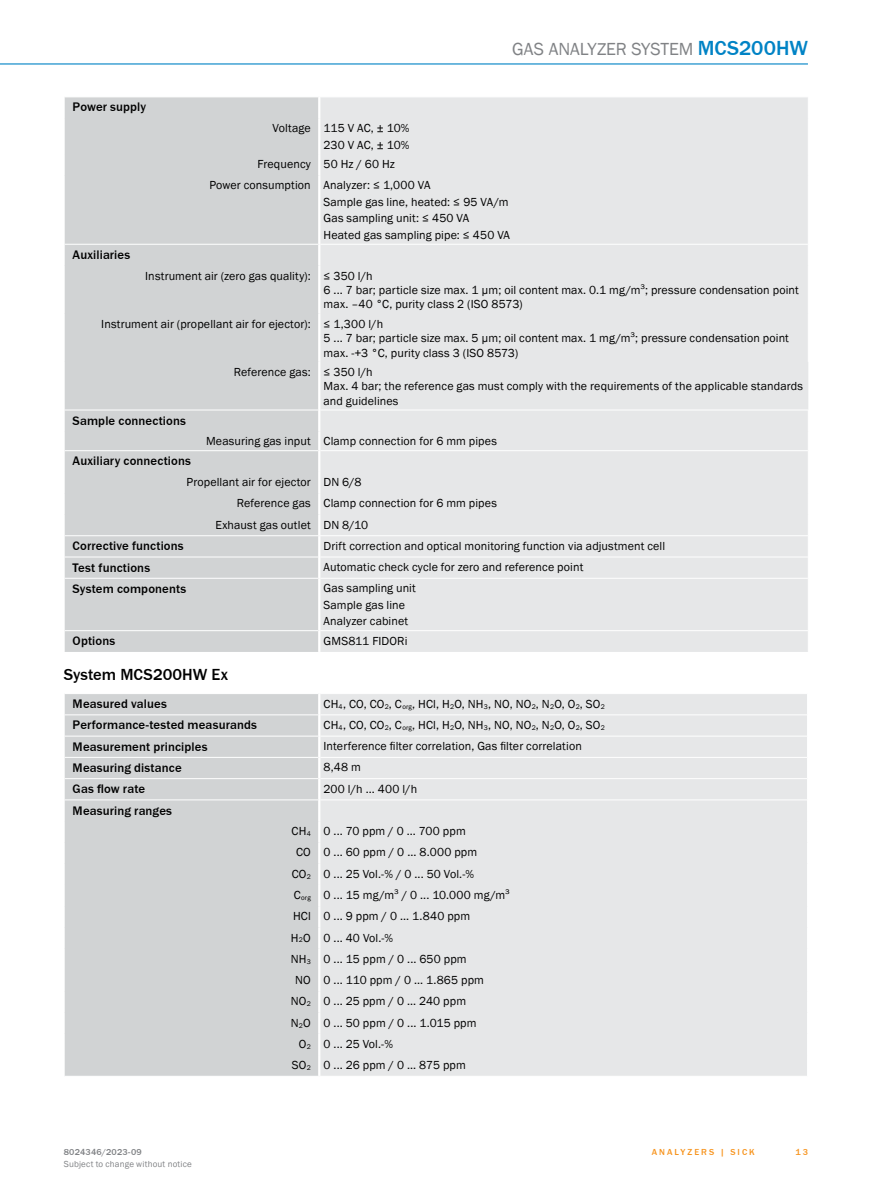
<style>
.page{position:relative;width:893px;height:1188px;background:#fff}
.page>*{position:absolute;margin:0;border:0;box-sizing:border-box;transform-origin:0 0}
.t1{font:18px "SICK Franklin";letter-spacing:-.005em;color:#808285}
.t2{font:500 16.5px "SICK Franklin";letter-spacing:.005em;color:#000}
.t3{font:500 12.75px "SICK Franklin";letter-spacing:.01em;color:#000}
.t4{font:12px/14.4px "SICK Franklin";letter-spacing:.01em;color:#000}
.t5{font:9px "SICK Franklin";letter-spacing:.02em;color:#808285}
.t6{font:500 9px "SICK Franklin";letter-spacing:.225em;color:#f7941e}
.t7{font:500 9px "SICK Franklin";letter-spacing:.02em;color:#808285}
.s1{font-weight:500;font-size:21px;color:#0083c5}
.s2{font-size:6.9px}
</style>
<div class="page">
<div style="left:65px;top:98px;width:253px;height:554px;background:#d1d3d4"></div>
<div style="left:320px;top:98px;width:488px;height:554px;background:#e6e7e8"></div>
<hr style="left:65px;top:557px;width:253px;height:1px;background:#fff">
<hr style="left:320px;top:557px;width:488px;height:1px;background:#fff">
<hr style="left:65px;top:578px;width:253px;height:1px;background:#fff">
<hr style="left:320px;top:578px;width:488px;height:1px;background:#fff">
<hr style="left:65px;top:630px;width:253px;height:1px;background:#fff">
<svg style="left:64px;top:631px;width:1px;height:21px"></svg>
<hr style="left:320px;top:630px;width:488px;height:1px;background:#fff">
<svg style="left:64px;top:97px;width:1px;height:21px"></svg>
<svg style="left:64px;top:154px;width:1px;height:21px"></svg>
<hr style="left:65px;top:244px;width:253px;height:1px;background:#fff">
<svg style="left:64px;top:244px;width:1px;height:22px"></svg>
<hr style="left:320px;top:244px;width:488px;height:1px;background:#fff">
<hr style="left:65px;top:410px;width:253px;height:1px;background:#fff">
<hr style="left:320px;top:410px;width:488px;height:1px;background:#fff">
<hr style="left:65px;top:450px;width:253px;height:1px;background:#fff">
<hr style="left:320px;top:450px;width:488px;height:1px;background:#fff">
<svg style="left:64px;top:410px;width:1px;height:168px"></svg>
<hr style="left:65px;top:535px;width:254px;height:1px;background:#fff">
<hr style="left:319px;top:535px;width:489px;height:1px;background:#fff">
<div style="left:65px;top:694px;width:253px;height:382px;background:#d1d3d4"></div>
<div style="left:320px;top:694px;width:487px;height:382px;background:#e6e7e8"></div>
<hr style="left:65px;top:714px;width:253px;height:1px;background:#fff">
<hr style="left:320px;top:714px;width:487px;height:1px;background:#fff">
<hr style="left:65px;top:736px;width:253px;height:1px;background:#fff">
<hr style="left:320px;top:736px;width:487px;height:1px;background:#fff">
<hr style="left:65px;top:757px;width:253px;height:1px;background:#fff">
<hr style="left:320px;top:757px;width:487px;height:1px;background:#fff">
<hr style="left:65px;top:778px;width:253px;height:1px;background:#fff">
<hr style="left:320px;top:778px;width:487px;height:1px;background:#fff">
<hr style="left:65px;top:800px;width:253px;height:1px;background:#fff">
<hr style="left:320px;top:800px;width:487px;height:1px;background:#fff">
<svg style="left:64px;top:694px;width:1px;height:382px"></svg>
<hr style="left:0;top:63px;width:808px;height:2px;background:#0083c5">
<p class="t3" style="left:73px;top:99px;width:75px">Power supply</p>
<p class="t3" style="left:73px;top:247px;width:59px">Auxiliaries</p>
<h1 class="t1" style="left:512px;top:38px;width:297px">Gas analyzer System <span class="s1">MCS200HW</span></h1>
<p class="t4" style="left:273px;top:120px;width:138px;line-height:16.5px;text-align:right">Voltage 115 V AC, ± 10%<br>230 V AC, ± 10%</p>
<p class="t4" style="left:209px;top:154px;width:223px;line-height:21.3px;text-indent:48px">Frequency 50 Hz / 60 Hz<br>Power consumption Analyzer: ≤ 1,000 VA</p>
<p class="t4" style="left:324px;top:194px;width:188px;line-height:16.5px">Sample gas line, heated: ≤ 95 VA/m<br>Gas sampling unit: ≤ 450 VA<br>Heated gas sampling pipe: ≤ 450 VA</p>
<p class="t4" style="left:324px;top:269px;width:477px;text-indent:-178px">Instrument air (zero gas quality): ≤ 350 l/h<br>6 ... 7 bar; particle size max. 1 µm; oil content max. 0.1 mg/m³; pressure condensation point max. –40 °C, purity class 2 (ISO 8573)</p>
<p class="t4" style="left:324px;top:317px;width:467px;text-indent:-222px">Instrument air (propellant air for ejector): ≤ 1,300 l/h<br>5 ... 7 bar; particle size max. 5 µm; oil content max. 1 mg/m³; pressure condensation point max. -+3 °C, purity class 3 (ISO 8573)</p>
<p class="t4" style="left:324px;top:365px;width:481px;text-indent:-90px">Reference gas: ≤ 350 l/h<br>Max. 4 bar; the reference gas must comply with the requirements of the applicable standards and guidelines</p>
<p class="t3" style="left:73px;top:412px;width:115px">Sample connections</p>
<p class="t4" style="left:206px;top:434px;width:292px">Measuring gas input Clamp connection for 6 mm pipes</p>
<p class="t3" style="left:73px;top:453px;width:120px">Auxiliary connections</p>
<p class="t4" style="left:187px;top:475px;width:176px">Propellant air for ejector DN 6/8</p>
<p class="t4" style="left:237px;top:496px;width:262px">Reference gas Clamp connection for 6 mm pipes</p>
<p class="t4" style="left:215px;top:518px;width:154px">Exhaust gas outlet DN 8/10</p>
<p class="t3" style="left:73px;top:538px;width:113px">Corrective functions</p>
<p class="t4" style="left:324px;top:539px;width:343px">Drift correction and optical monitoring function via adjustment cell</p>
<p class="t3" style="left:73px;top:559px;width:79px">Test functions</p>
<p class="t4" style="left:324px;top:560px;width:261px">Automatic check cycle for zero and reference point</p>
<p class="t3" style="left:73px;top:581px;width:115px">System components</p>
<p class="t4" style="left:324px;top:580px;width:94px;line-height:16.5px">Gas sampling unit<br>Sample gas line<br>Analyzer cabinet</p>
<p class="t3" style="left:73px;top:633px;width:44px">Options</p>
<p class="t4" style="left:324px;top:634px;width:85px">GMS811 FIDORi</p>
<h2 class="t2" style="left:64px;top:665px;width:166px">System MCS200HW Ex</h2>
<p class="t3" style="left:73px;top:696px;width:96px">Measured values</p>
<p class="t4" style="left:324px;top:697px;width:283px">CH<sub>4</sub>, CO, CO<sub>2</sub>, C<sub>org</sub>, HCl, H<sub>2</sub>O, NH<sub>3</sub>, NO, NO<sub>2</sub>, N<sub>2</sub>O, O<sub>2</sub>, SO<sub>2</sub></p>
<p class="t3" style="left:73px;top:717px;width:186px">Performance-tested measurands</p>
<p class="t4" style="left:324px;top:718px;width:283px">CH<span class="s2">4</span>, CO, CO<span class="s2">2</span>, C<span class="s2">org</span>, HCl, H<span class="s2">2</span>O, NH<span class="s2">3</span>, NO, NO<span class="s2">2</span>, N<span class="s2">2</span>O, O<span class="s2">2</span>, SO<span class="s2">2</span></p>
<p class="t3" style="left:73px;top:739px;width:136px">Measurement principles</p>
<p class="t4" style="left:324px;top:739px;width:260px">Interference filter correlation, Gas filter correlation</p>
<p class="t3" style="left:73px;top:760px;width:111px">Measuring distance</p>
<p class="t4" style="left:324px;top:760px;width:39px">8,48 m</p>
<p class="t3" style="left:73px;top:781px;width:74px">Gas flow rate</p>
<p class="t4" style="left:324px;top:782px;width:95px">200 l/h ... 400 l/h</p>
<p class="t3" style="left:73px;top:802px;width:101px">Measuring ranges</p>
<p class="t4" style="left:296px;top:821px;width:171px;line-height:21.3px;text-indent:-4px">CH<span class="s2">4</span> 0 ... 70 ppm / 0 ... 700 ppm<br>CO</p>
<p class="t4" style="left:324px;top:845px;width:155px">0 ... 60 ppm / 0 ... 8.000 ppm</p>
<p class="t4" style="left:292px;top:867px;width:184px">CO<span class="s2">2</span> 0 ... 25 Vol.-% / 0 ... 50 Vol.-%</p>
<p class="t4" style="left:294px;top:888px;width:217px">C<span class="s2">org</span> 0 ... 15 mg/m³ / 0 ... 10.000 mg/m³</p>
<p class="t4" style="left:293px;top:909px;width:179px">HCl 0 ... 9 ppm / 0 ... 1.840 ppm</p>
<p class="t4" style="left:291px;top:930px;width:104px">H<sub>2</sub>O 0 ... 40 Vol.-%</p>
<p class="t4" style="left:291px;top:952px;width:177px">NH<span class="s2">3</span> 0 ... 15 ppm / 0 ... 650 ppm</p>
<p class="t4" style="left:295px;top:973px;width:9px">NO</p>
<p class="t4" style="left:324px;top:973px;width:162px">0 ... 110 ppm / 0 ... 1.865 ppm</p>
<p class="t4" style="left:291px;top:994px;width:177px">NO<span class="s2">2</span> 0 ... 25 ppm / 0 ... 240 ppm</p>
<p class="t4" style="left:291px;top:1016px;width:187px">N <span class="s2">2</span>O 0 ... 50 ppm / 0 ... 1.015 ppm</p>
<p class="t4" style="left:299px;top:1037px;width:96px">O<sub>2</sub> 0 ... 25 Vol.-%</p>
<p class="t4" style="left:292px;top:1058px;width:175px">SO<span class="s2">2</span> 0 ... 26 ppm / 0 ... 875 ppm</p>
<p class="t7" style="left:64px;top:1146px;width:80px">8024346/2023-09</p>
<p class="t6" style="left:652px;top:1146px;width:104px">Analyzers | SICK</p>
<p class="t5" style="left:64px;top:1159px;width:130px">Subject to change without notice</p>
<p class="t6" style="left:795px;top:1146px;width:14px">13</p>
</div>
